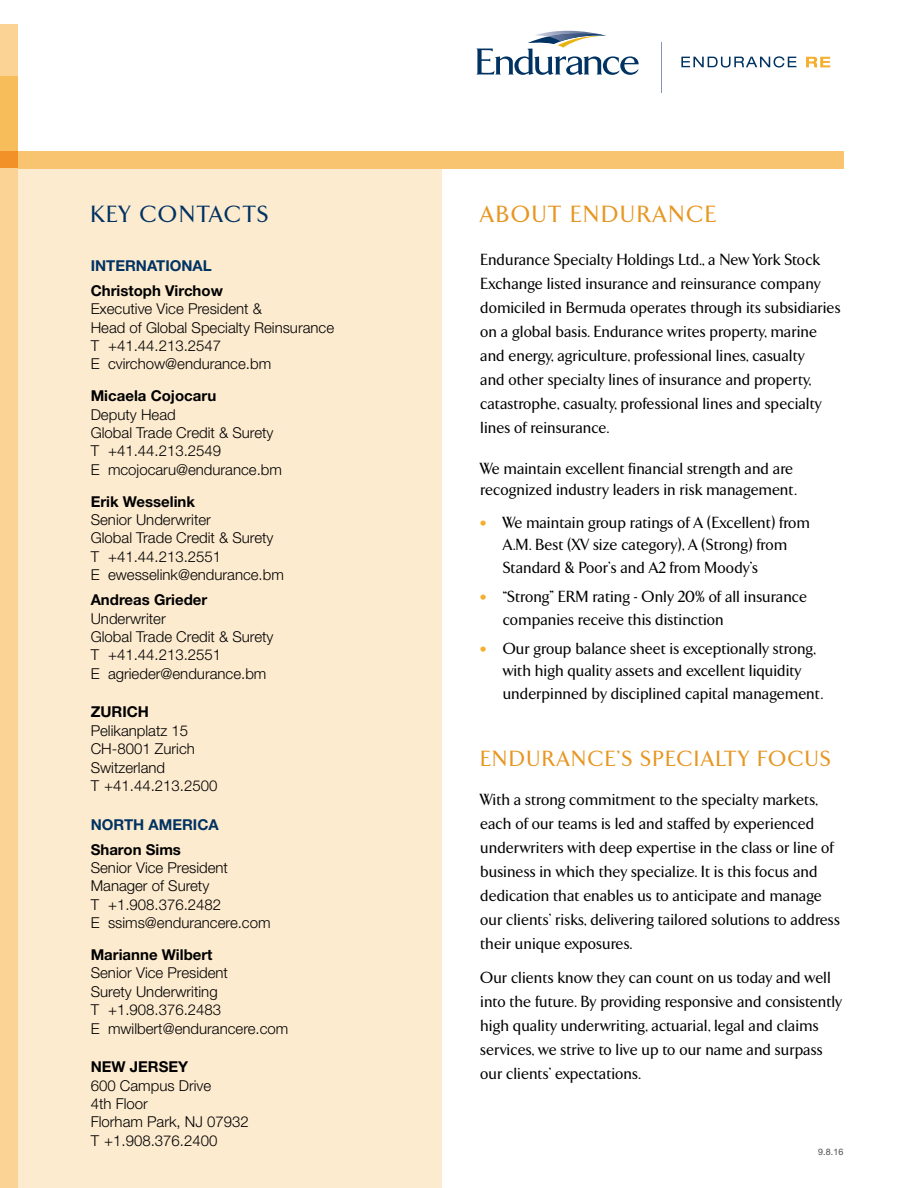
<style>
.page{position:relative;width:918px;height:1188px;background:#fff}
.page>*{position:absolute;margin:0;border:0;box-sizing:border-box;transform-origin:0 0}
.t1{font:500 24px "Arrow";letter-spacing:.09em;color:#e79621}
.t2{font:500 24px "Arrow";letter-spacing:.09em;color:#003262}
.t3{font:500 22.5px "Arrow";letter-spacing:.08em;color:#e79621}
.t4{font:500 16.5px/24px "Arrow";letter-spacing:.02em;color:#000}
.t5{font:300 15px/18.3px "Helvetica Neue LT Std";color:#000}
.t6{font:700 15px "Helvetica Neue LT Std";color:#000}
.t7{font:700 15px "Helvetica Neue LT Std";color:#003262}
.t8{font:9px "Helvetica Neue";color:#4d4d4f}
.s1{font-size:15px;color:#f5af2d}
</style>
<div class="page">
<div style="left:18px;top:169px;width:424px;height:1019px;background:#fdebd0"></div>
<div style="left:0;top:151px;width:844px;height:18px;background:#f9c46f"></div>
<svg style="left:0;top:75px;width:18px;height:94px;background:#f6b552"></svg>
<div style="left:0;top:24px;width:18px;height:51px;background:#fbd394"></div>
<div style="left:0;top:169px;width:18px;height:1019px;background:#fbd394"></div>
<hr style="left:661px;top:42px;width:1px;height:50px;background:#8895b5">
<svg style="left:806px;top:57px;width:24px;height:10px"></svg>
<svg style="left:681px;top:56px;width:115px;height:12px"></svg>
<svg style="left:476px;top:31px;width:163px;height:44px"></svg>
<h1 class="t2" style="left:91px;top:202px;width:179px">KEY CONTACTS</h1>
<p class="t7" style="left:91px;top:256px;width:123px">INTERNATIONAL</p>
<p class="t6" style="left:91px;top:281px;width:134px">Christoph Virchow</p>
<p class="t5" style="left:91px;top:299px;width:245px">Executive Vice President &amp;<br>Head of Global Specialty Reinsurance<br>T +41.44.213.2547<br>E cvirchow@endurance.bm</p>
<p class="t6" style="left:91px;top:387px;width:127px">Micaela Cojocaru</p>
<p class="t5" style="left:91px;top:405px;width:193px">Deputy Head<br>Global Trade Credit &amp; Surety<br>T +41.44.213.2549<br>E mcojocaru@endurance.bm</p>
<p class="t6" style="left:91px;top:492px;width:106px">Erik Wesselink</p>
<p class="t5" style="left:91px;top:510px;width:195px">Senior Underwriter<br>Global Trade Credit &amp; Surety<br>T +41.44.213.2551<br>E ewesselink@endurance.bm</p>
<p class="t6" style="left:91px;top:591px;width:118px">Andreas Grieder</p>
<p class="t5" style="left:91px;top:609px;width:184px">Underwriter<br>Global Trade Credit &amp; Surety<br>T +41.44.213.2551<br>E agrieder@endurance.bm</p>
<p class="t6" style="left:91px;top:703px;width:60px">ZURICH</p>
<p class="t5" style="left:91px;top:721px;width:128px">Pelikanplatz 15<br>CH-8001 Zurich<br>Switzerland<br>T +41.44.213.2500</p>
<p class="t7" style="left:91px;top:815px;width:130px">NORTH AMERICA</p>
<p class="t6" style="left:91px;top:840px;width:92px">Sharon Sims</p>
<p class="t5" style="left:91px;top:858px;width:181px">Senior Vice President<br>Manager of Surety<br>T +1.908.376.2482<br>E ssims@endurancere.com</p>
<p class="t6" style="left:91px;top:945px;width:123px">Marianne Wilbert</p>
<p class="t5" style="left:91px;top:964px;width:199px">Senior Vice President<br>Surety Underwriting<br>T +1.908.376.2483<br>E mwilbert@endurancere.com</p>
<p class="t6" style="left:91px;top:1058px;width:99px">NEW JERSEY</p>
<p class="t5" style="left:91px;top:1076px;width:160px">600 Campus Drive<br>4th Floor<br>Florham Park, NJ 07932<br>T +1.908.376.2400</p>
<h1 class="t1" style="left:481px;top:202px;width:237px">ABOUT ENDURANCE</h1>
<p class="t4" style="left:481px;top:248px;width:361px">Endurance Specialty Holdings Ltd., a New York Stock Exchange listed insurance and reinsurance company domiciled in Bermuda operates through its subsidiaries on a global basis. Endurance writes property, marine and energy, agriculture, professional lines, casualty<br>and other specialty lines of insurance and property, catastrophe, casualty, professional lines and specialty lines of reinsurance.</p>
<p class="t4" style="left:481px;top:459px;width:318px;line-height:21px">We maintain excellent financial strength and are recognized industry leaders in risk management.</p>
<p class="t4" style="left:503px;top:512px;width:308px;line-height:22.5px;text-indent:-22px"><span class="s1">•</span> We maintain group ratings of A (Excellent) from<br>A.M. Best (XV size category), A (Strong) from<br>Standard &amp; Poor’s and A2 from Moody’s</p>
<p class="t4" style="left:503px;top:586px;width:305px;line-height:22.5px;text-indent:-22px"><span class="s1">•</span> “Strong” ERM rating - Only 20% of all insurance companies receive this distinction</p>
<p class="t4" style="left:503px;top:638px;width:321px;line-height:22.5px;text-indent:-22px"><span class="s1">•</span> Our group balance sheet is exceptionally strong, with high quality assets and excellent liquidity underpinned by disciplined capital management.</p>
<h2 class="t3" style="left:481px;top:747px;width:352px">ENDURANCE’S SPECIALTY FOCUS</h2>
<p class="t4" style="left:481px;top:788px;width:361px">With a strong commitment to the specialty markets, each of our teams is led and staffed by experienced underwriters with deep expertise in the class or line of business in which they specialize. It is this focus and dedication that enables us to anticipate and manage our clients’ risks, delivering tailored solutions to address their unique exposures.</p>
<p class="t4" style="left:481px;top:966px;width:363px">Our clients know they can count on us today and well into the future. By providing responsive and consistently high quality underwriting, actuarial, legal and claims services, we strive to live up to our name and surpass our clients’ expectations.</p>
<p class="t8" style="left:818px;top:1146px;width:27px">9.8.16</p>
</div>
